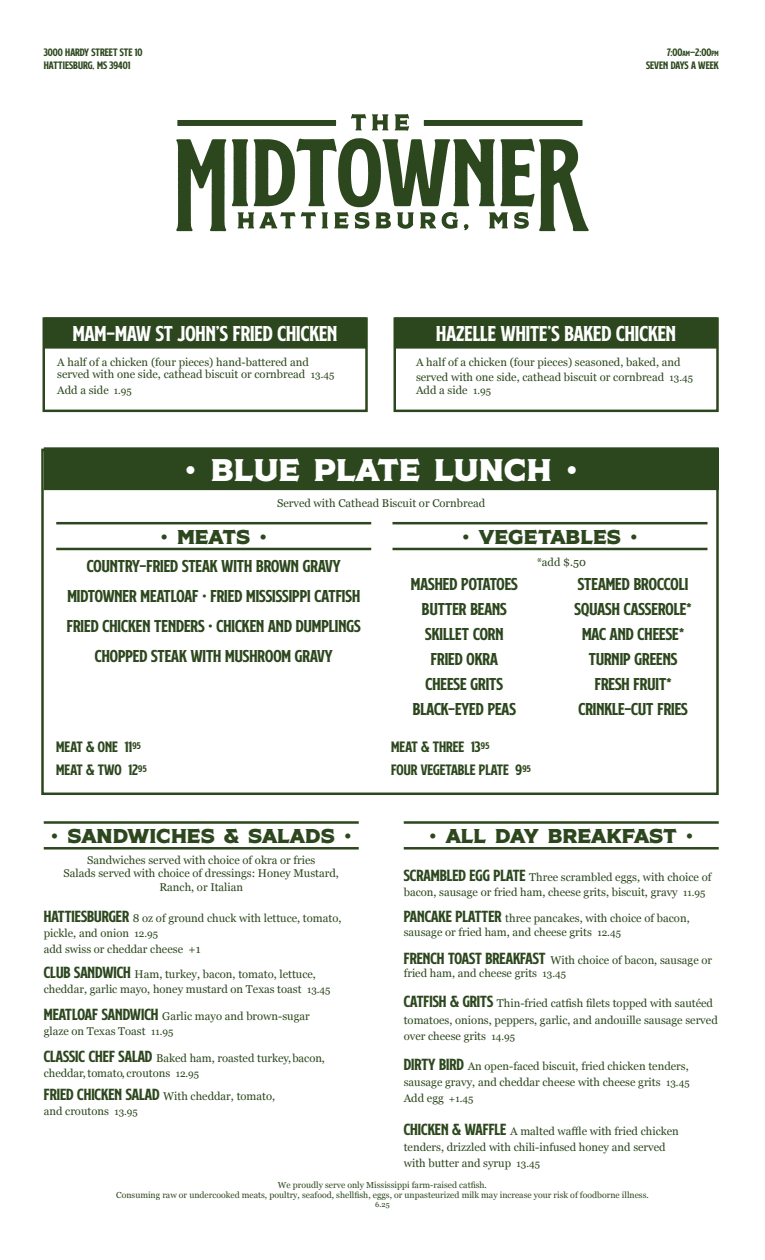
<style>
.page{position:relative;width:765px;height:1260px;background:#fff}
.page>*{position:absolute;margin:0;border:0;box-sizing:border-box;transform-origin:0 0}
.Boxed_Section_Header{font:31.25px "SS Nickson Four";color:#fff}
.Boxed_Section_Header-2{font:25px "SS Nickson One";color:#fff}
.t1{font:20px/30px "SS Nickson One";color:#2c471d}
.Section_Header{font:20px "SS Nickson Four";color:#2c471d}
.t2{font:17.5px "SS Nickson One";color:#2c471d}
.t3{font:12.5px "SS Nickson One";color:#2c471d}
.General_layout{font:11.25px/15px "Georgia";color:#2c471d}
.Paragraph_Style_1{font:11.25px/16.2px "Georgia";color:#2c471d}
.General_layout-2{font:8.75px "Georgia";color:#2c471d}
.General_layout-3{font:7.5px "Georgia";color:#2c471d}
.s1{font-size:8.75px}
.s2{font-size:10px}
.s3{font-family:"SS Nickson One";font-size:18.75px}
</style>
<div class="page">
<hr style="left:44px;top:847px;width:315px;height:3px;background:#2c471d">
<hr style="left:44px;top:821px;width:315px;height:3px;background:#2c471d">
<hr style="left:404px;top:847px;width:315px;height:3px;background:#2c471d">
<hr style="left:404px;top:821px;width:315px;height:3px;background:#2c471d">
<div style="left:44px;top:449px;width:675px;height:40px;background:#2c471d"></div>
<hr style="left:44px;top:488px;width:675px;height:2px;background:#2c471d">
<hr style="left:44px;top:447px;width:675px;height:3px;background:#2c471d">
<hr style="left:56px;top:548px;width:315px;height:2px;background:#2c471d">
<hr style="left:56px;top:522px;width:315px;height:2px;background:#2c471d">
<hr style="left:392px;top:548px;width:316px;height:2px;background:#2c471d">
<hr style="left:392px;top:522px;width:316px;height:2px;background:#2c471d">
<div style="left:44px;top:319px;width:322px;height:28px;background:#2c471d"></div>
<hr style="left:44px;top:346px;width:322px;height:3px;background:#2c471d">
<div style="left:395px;top:319px;width:322px;height:28px;background:#2c471d"></div>
<hr style="left:395px;top:346px;width:322px;height:3px;background:#2c471d">
<div style="left:42px;top:317px;width:326px;height:95px;border:2px solid #2c471d"></div>
<div style="left:393px;top:317px;width:326px;height:95px;border:2px solid #2c471d"></div>
<svg style="left:176px;top:114px;width:413px;height:117px"></svg>
<p class="t3" style="left:44px;top:43px;width:100px">3000 HARDY STREET STE 10</p>
<p class="t3" style="left:44px;top:56px;width:88px">HATTIESBURG, MS 39401</p>
<p class="t3" style="left:667px;top:43px;width:53px">7:00<span class="s1">am</span>—2:00<span class="s1">pm</span></p>
<p class="t3" style="left:646px;top:56px;width:74px">SEVEN DAYS A WEEK</p>
<p class="Boxed_Section_Header-2" style="left:73px;top:315px;width:266px">MAM-MAW ST JOHN’S FRIED CHICKEN</p>
<p class="Boxed_Section_Header-2" style="left:436px;top:315px;width:241px">HAZELLE WHITE’S BAKED CHICKEN</p>
<p class="General_layout" style="left:57px;top:355px;width:279px;line-height:12.5px">A half of a chicken (four pieces) hand-battered and served with one side, cathead biscuit or cornbread <span class="s2">13.45</span></p>
<p class="General_layout" style="left:57px;top:383px;width:76px">Add a side <span class="s2">1.95</span></p>
<p class="General_layout" style="left:416px;top:354px;width:279px">A half of a chicken (four pieces) seasoned, baked, and served with one side, cathead biscuit or cornbread <span class="s2">13.45</span></p>
<p class="General_layout" style="left:416px;top:383px;width:76px">Add a side <span class="s2">1.95</span></p>
<p class="Boxed_Section_Header" style="left:184px;top:442px;width:396px">• BLUE PLATE LUNCH •</p>
<p class="General_layout" style="left:277px;top:495px;width:210px">Served with Cathead Biscuit or Cornbread</p>
<p class="Section_Header" style="left:160px;top:519px;width:109px">• MEATS •</p>
<p class="Section_Header" style="left:462px;top:519px;width:178px">• VEGETABLES •</p>
<p class="t1" style="left:67px;top:549px;width:295px;text-align:center">COUNTRY-FRIED STEAK WITH BROWN GRAVY MIDTOWNER MEATLOAF • FRIED MISSISSIPPI CATFISH FRIED CHICKEN TENDERS • CHICKEN AND DUMPLINGS CHOPPED STEAK WITH MUSHROOM GRAVY</p>
<p class="t2" style="left:56px;top:734px;width:86px">MEAT &amp; ONE 11<sup>95</sup></p>
<p class="t2" style="left:56px;top:757px;width:92px">MEAT &amp; TWO 12<sup>95</sup></p>
<p class="t1" style="left:411px;top:567px;width:108px">MASHED POTATOES</p>
<p class="t1" style="left:422px;top:592px;width:86px">BUTTER BEANS</p>
<p class="t1" style="left:425px;top:617px;width:80px">SKILLET CORN</p>
<p class="t1" style="left:431px;top:642px;width:68px">FRIED OKRA</p>
<p class="t1" style="left:426px;top:667px;width:79px">CHEESE GRITS</p>
<p class="t1" style="left:413px;top:692px;width:105px">BLACK-EYED PEAS</p>
<p class="General_layout" style="left:537px;top:554px;width:51px">*add $.50</p>
<p class="t1" style="left:575px;top:569px;width:119px;line-height:25px">STEAMED BROCCOLI<br>SQUASH CASSEROLE*</p>
<p class="t1" style="left:582px;top:617px;width:104px">MAC AND CHEESE*</p>
<p class="t1" style="left:589px;top:642px;width:90px">TURNIP GREENS</p>
<p class="t1" style="left:595px;top:667px;width:78px">FRESH FRUIT*</p>
<p class="t1" style="left:578px;top:692px;width:111px">CRINKLE-CUT FRIES</p>
<p class="t2" style="left:391px;top:734px;width:100px">MEAT &amp; THREE 13<sup>95</sup></p>
<p class="t2" style="left:391px;top:757px;width:141px">FOUR VEGETABLE PLATE 9<sup>95</sup></p>
<p class="Section_Header" style="left:51px;top:818px;width:303px">• SANDWICHES &amp; SALADS •</p>
<p class="Section_Header" style="left:429px;top:818px;width:266px">• ALL DAY BREAKFAST •</p>
<p class="General_layout" style="left:87px;top:852px;width:230px">Sandwiches served with choice of okra or fries</p>
<p class="General_layout" style="left:64px;top:866px;width:277px;line-height:13.8px;text-align:center">Salads served with choice of dressings: Honey Mustard,<br>Ranch, or Italian</p>
<p class="General_layout" style="left:44px;top:910px;width:299px"><span class="s3">HATTIESBURGER</span> 8 oz of ground chuck with lettuce, tomato, pickle, and onion <span class="s2">12.95</span></p>
<p class="General_layout" style="left:44px;top:941px;width:158px">add swiss or cheddar cheese +1</p>
<p class="General_layout" style="left:44px;top:966px;width:288px"><span class="s3">CLUB SANDWICH</span> Ham, turkey, bacon, tomato, lettuce, cheddar, garlic mayo, honey mustard on Texas toast <span class="s2">13.45</span></p>
<p class="General_layout" style="left:44px;top:1008px;width:268px"><span class="s3">MEATLOAF SANDWICH</span> Garlic mayo and brown-sugar</p>
<p class="General_layout" style="left:44px;top:1023px;width:131px">glaze on Texas Toast <span class="s2">11.95</span></p>
<p class="General_layout" style="left:44px;top:1050px;width:283px"><span class="s3">CLASSIC CHEF SALAD</span> Baked ham, roasted turkey, bacon, cheddar, tomato, croutons <span class="s2">12.95</span></p>
<p class="General_layout" style="left:44px;top:1088px;width:233px"><span class="s3">FRIED CHICKEN SALAD</span> With cheddar, tomato, and croutons <span class="s2">13.95</span></p>
<p class="General_layout" style="left:404px;top:869px;width:309px"><span class="s3">SCRAMBLED EGG PLATE</span> Three scrambled eggs, with choice of bacon, sausage or fried ham, cheese grits, biscuit, gravy <span class="s2">11.95</span></p>
<p class="General_layout" style="left:404px;top:910px;width:287px"><span class="s3">PANCAKE PLATTER</span> three pancakes, with choice of bacon,</p>
<p class="General_layout" style="left:404px;top:924px;width:219px">sausage or fried ham, and cheese grits <span class="s2">12.45</span></p>
<p class="General_layout" style="left:404px;top:952px;width:310px;line-height:13.8px"><span class="s3">FRENCH TOAST BREAKFAST</span> With choice of bacon, sausage or fried ham, and cheese grits <span class="s2">13.45</span></p>
<p class="Paragraph_Style_1" style="left:404px;top:995px;width:316px"><span class="s3">CATFISH &amp; GRITS</span> Thin-fried catfish filets topped with sautéed tomatoes, onions, peppers, garlic, and andouille sausage served over cheese grits <span class="s2">14.95</span></p>
<p class="Paragraph_Style_1" style="left:404px;top:1057px;width:287px"><span class="s3">DIRTY BIRD</span> An open-faced biscuit, fried chicken tenders, sausage gravy, and cheddar cheese with cheese grits <span class="s2">13.45</span></p>
<p class="General_layout" style="left:404px;top:1090px;width:71px">Add egg <span class="s2">+1.45</span></p>
<p class="General_layout" style="left:404px;top:1122px;width:277px;line-height:16.2px"><span class="s3">CHICKEN &amp; WAFFLE</span> A malted waffle with fried chicken tenders, drizzled with chili-infused honey and served with butter and syrup <span class="s2">13.45</span></p>
<p class="General_layout-2" style="left:278px;top:1178px;width:211px">We proudly serve only Mississippi farm-raised catfish.</p>
<p class="General_layout-2" style="left:116px;top:1189px;width:534px">Consuming raw or undercooked meats, poultry, seafood, shellfish, eggs, or unpasteurized milk may increase your risk of foodborne illness.</p>
<p class="General_layout-3" style="left:375px;top:1199px;width:16px">6.25</p>
</div>
